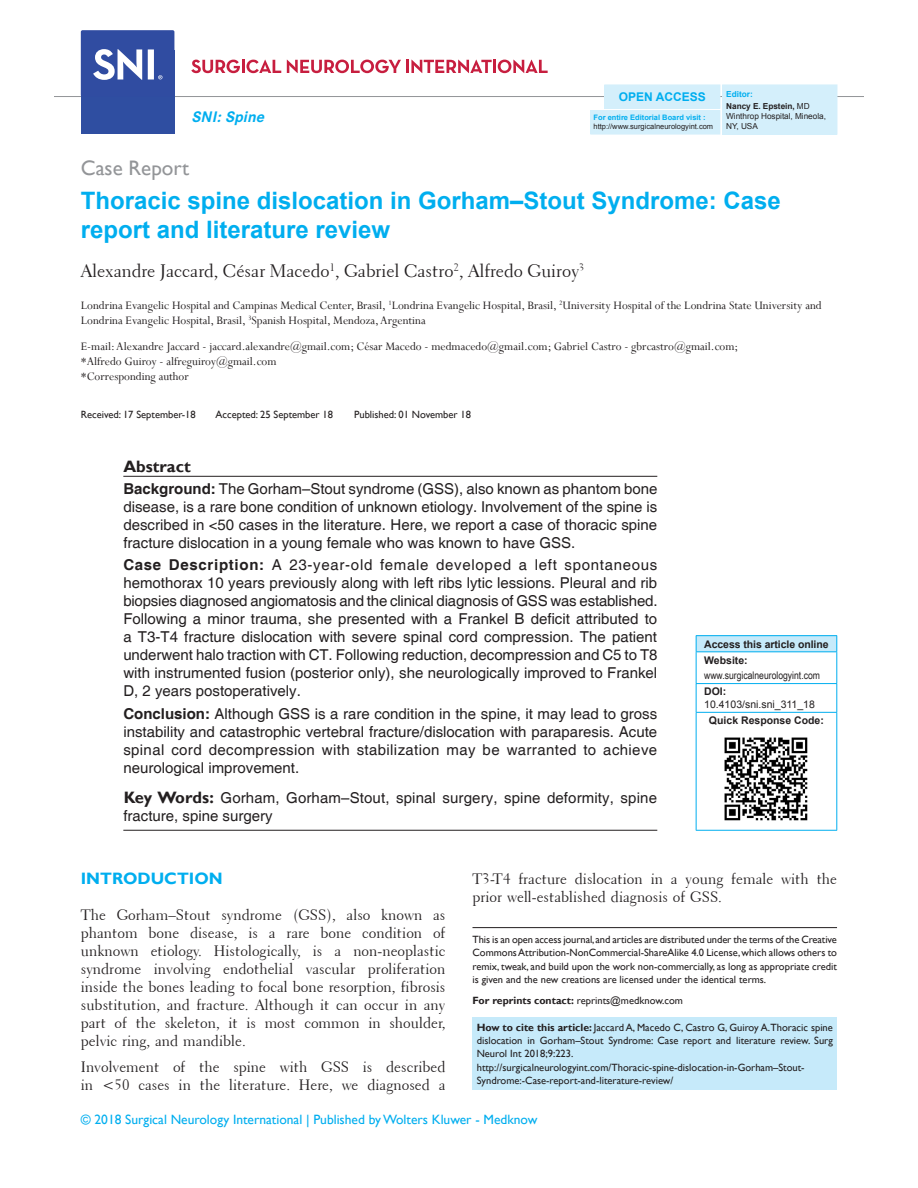
<style>
.page{position:relative;width:918px;height:1188px;background:#fff}
.page>*{position:absolute;margin:0;border:0;box-sizing:border-box;transform-origin:0 0}
.AT{font:700 24px/28.8px "Arial";color:#00aeef}
.AH{font:21px "Gill Sans";color:#939598}
.AU{font:18px "Transitional 521 BT Roman A";color:#231f20}
.t1{font:700 16.5px "Gill Sans";color:#00aeef}
.ABSH{font:700 16.5px "Gill Sans";color:#231f20}
.ABS{font:15px/18px "Helvetica";color:#231f20;text-align:justify}
.TX{font:15px/18px "Transitional 521 BT Roman A";color:#231f20}
.KWD{font:15px/18px "Helvetica";letter-spacing:.01em;color:#231f20}
.t2{font:italic 700 15px "Corporate SBQ";color:#00aeef}
.t3{font:13.5px "Gill Sans";color:#00aeef}
.AFF{font:12.75px/15px "Perpetua";color:#231f20}
.ADD{font:12.75px/15px "Perpetua";color:#231f20}
.t4{font:700 12px "Arial";color:#00aeef}
.OS{font:10.5px/13.5px "Gill Sans";color:#231f20;text-align:justify}
.Published{font:10.5px/12.6px "Gill Sans";color:#231f20;text-align:justify}
.HIS{font:10.5px "Gill Sans";color:#231f20}
.AAO{font:700 10.5px "Arial";letter-spacing:-.005em;color:#231f20}
.WEB{font:10.5px "Arial Narrow";color:#231f20}
.WEB-2{font:10.5px/12.6px "Arial";color:#231f20}
.WEB-3{font:700 10.5px "Arial";color:#231f20}
.t5{font:8.25px/9.9px "Arial";letter-spacing:-.005em;color:#231f20}
.t6{font:700 8.25px/12px "Arial";letter-spacing:-.005em;color:#231f20}
.t7{font:7.5px "Arial";color:#231f20}
.t8{font:700 7.5px "Arial";color:#00aeef}
.s1{color:#00aeef}
.s2{font-weight:400}
.s3{font-weight:700}
.s4{font-family:"Gill Sans";font-weight:700;font-size:16.5px}
</style>
<div class="page">
<hr style="left:54px;top:96px;width:810px;height:1px;background:#939598">
<div style="left:723px;top:85px;width:114px;height:49px;background:#d4effb"></div>
<div style="left:605px;top:85px;width:115px;height:23px;background:#d4effb"></div>
<div style="left:591px;top:111px;width:129px;height:23px;background:#d4effb"></div>
<div style="left:591px;top:110px;width:129px;height:24px;border:1px solid #d4effb"></div>
<div style="left:81px;top:50px;width:93px;height:84px;background:#2f4ea1"></div>
<div style="left:81px;top:30px;width:93px;height:67px;background:#304ca1;border-radius:2px"></div>
<svg style="left:191px;top:60px;width:90px;height:13px"></svg>
<svg style="left:287px;top:60px;width:261px;height:13px"></svg>
<svg style="left:93px;top:49px;width:69px;height:31px"></svg>
<hr style="left:123px;top:476px;width:534px;height:1px;background:#231f20">
<hr style="left:123px;top:830px;width:534px;height:1px;background:#231f20">
<div style="left:472px;top:1018px;width:365px;height:72px;background:#c6eafa"></div>
<hr style="left:472px;top:927px;width:365px;height:1px;background:#231f20">
<div style="left:696px;top:636px;width:141px;height:16px;background:#c6eafa"></div>
<svg style="left:696px;top:636px;width:1px;height:15px"></svg>
<svg style="left:836px;top:636px;width:1px;height:15px"></svg>
<hr style="left:696px;top:635px;width:141px;height:1px;background:#00aeef">
<hr style="left:696px;top:652px;width:1px;height:31px;background:#00aeef">
<hr style="left:836px;top:652px;width:1px;height:31px;background:#00aeef">
<hr style="left:696px;top:651px;width:141px;height:1px;background:#00aeef">
<svg style="left:696px;top:684px;width:1px;height:28px"></svg>
<svg style="left:836px;top:684px;width:1px;height:28px"></svg>
<hr style="left:696px;top:683px;width:141px;height:1px;background:#00aeef">
<hr style="left:696px;top:713px;width:1px;height:117px;background:#00aeef">
<hr style="left:836px;top:713px;width:1px;height:117px;background:#00aeef">
<hr style="left:696px;top:712px;width:141px;height:1px;background:#00aeef">
<hr style="left:696px;top:830px;width:141px;height:1px;background:#00aeef">
<img style="left:724px;top:737px;width:84px;height:84px">
<p class="t2" style="left:191px;top:108px;width:78px">SNI:Spine</p>
<p class="t4" style="left:619px;top:89px;width:88px">OPEN ACCESS</p>
<p class="t8" style="left:594px;top:113px;width:114px">For entire Editorial Board visit :</p>
<p class="t7" style="left:594px;top:122px;width:121px">http://www.surgicalneurologyint.com</p>
<p class="t6" style="left:726px;top:88px;width:85px"><span class="s1">Editor:<br></span>Nancy E. Epstein, <span class="s2">MD</span></p>
<p class="t5" style="left:726px;top:111px;width:101px">Winthrop Hospital, Mineola,<br>NY, USA</p>
<p class="AH" style="left:81px;top:156px;width:110px">Case Report</p>
<p class="AT" style="left:81px;top:187px;width:702px">Thoracic spine dislocation in Gorham–Stout Syndrome: Case report and literature review</p>
<p class="AU" style="left:81px;top:260px;width:505px">Alexandre Jaccard, César Macedo<sup>1</sup>, Gabriel Castro<sup>2</sup>, Alfredo Guiroy<sup>3</sup></p>
<p class="AFF" style="left:81px;top:298px;width:742px">Londrina Evangelic Hospital and Campinas Medical Center, Brasil, <sup>1</sup>Londrina Evangelic Hospital, Brasil, <sup>2</sup>University Hospital of the Londrina State University and<br>Londrina Evangelic Hospital, Brasil, <sup>3</sup>Spanish Hospital, Mendoza, Argentina</p>
<p class="ADD" style="left:81px;top:338px;width:659px">E‑mail:Alexandre Jaccard ‑ jaccard.alexandre@gmail.com; César Macedo ‑ medmacedo@gmail.com; Gabriel Castro ‑ gbrcastro@gmail.com; *Alfredo Guiroy ‑ alfreguiroy@gmail.com<br>*Corresponding author</p>
<p class="HIS" style="left:81px;top:408px;width:116px">Received: 17 September‑18</p>
<p class="HIS" style="left:216px;top:408px;width:119px">Accepted: 25 September 18</p>
<p class="HIS" style="left:354px;top:408px;width:118px">Published: 01 November 18</p>
<p class="ABSH" style="left:123px;top:456px;width:69px">Abstract</p>
<p class="ABS" style="left:123px;top:480px;width:536px"><span class="s3">Background:</span> The Gorham–Stout syndrome (GSS), also known as phantom bone disease, is a rare bone condition of unknown etiology. Involvement of the spine is described in &lt;50 cases in the literature. Here, we report a case of thoracic spine fracture dislocation in a young female who was known to have GSS.</p>
<p class="ABS" style="left:123px;top:557px;width:536px"><span class="s3">Case Description:</span> A 23‑year‑old female developed a left spontaneous hemothorax 10 years previously along with left ribs lytic lessions. Pleural and rib biopsies diagnosed angiomatosis and the clinical diagnosis of GSS was established.<br>Following a minor trauma, she presented with a Frankel B deficit attributed to a T3‑T4 fracture dislocation with severe spinal cord compression. The patient underwent halo traction with CT. Following reduction, decompression and C5 to T8 with instrumented fusion (posterior only), she neurologically improved to Frankel D, 2 years postoperatively.</p>
<p class="ABS" style="left:123px;top:705px;width:535px"><span class="s3">Conclusion:</span> Although GSS is a rare condition in the spine, it may lead to gross instability and catastrophic vertebral fracture/dislocation with paraparesis. Acute spinal cord decompression with stabilization may be warranted to achieve neurological improvement.</p>
<p class="KWD" style="left:123px;top:790px;width:535px"><span class="s4">Key Words:</span> Gorham, Gorham–Stout, spinal surgery, spine deformity, spine fracture, spine surgery</p>
<p class="AAO" style="left:704px;top:637px;width:126px">Access this article online</p>
<p class="WEB-3" style="left:704px;top:653px;width:45px">Website:</p>
<p class="WEB" style="left:704px;top:668px;width:117px">www.surgicalneurologyint.com</p>
<p class="WEB-2" style="left:704px;top:686px;width:112px"><span class="s3">DOI:<br></span>10.4103/sni.sni_311_18</p>
<p class="AAO" style="left:709px;top:714px;width:116px">Quick Response Code:</p>
<h1 class="t1" style="left:81px;top:868px;width:143px">INTRODUCTION</h1>
<p class="TX" style="left:81px;top:906px;width:366px;text-align:justify">The Gorham–Stout syndrome (GSS), also known as phantom bone disease, is a rare bone condition of unknown etiology. Histologically, is a non‑neoplastic syndrome involving endothelial vascular proliferation inside the bones leading to focal bone resorption, fibrosis substitution, and fracture. Although it can occur in any part of the skeleton, it is most common in shoulder, pelvic ring, and mandible.</p>
<p class="TX" style="left:81px;top:1058px;width:366px">Involvement of the spine with GSS is described in &lt;50 cases in the literature. Here, we diagnosed a</p>
<p class="TX" style="left:472px;top:870px;width:366px">T3‑T4 fracture dislocation in a young female with the prior well‑established diagnosis of GSS.</p>
<p class="OS" style="left:472px;top:933px;width:366px">This is an open access journal, and articles are distributed under the terms of the Creative Commons Attribution-NonCommercial-ShareAlike 4.0 License, which allows others to remix, tweak, and build upon the work non-commercially, as long as appropriate credit is given and the new creations are licensed under the identical terms.</p>
<p class="OS" style="left:472px;top:994px;width:212px"><span class="s3">For reprints contact:</span> reprints@medknow.com</p>
<p class="Published" style="left:477px;top:1022px;width:358px"><span class="s3">How to cite this article:</span> Jaccard A, Macedo C, Castro G, Guiroy A.Thoracic spine dislocation in Gorham–Stout Syndrome: Case report and literature review. Surg Neurol Int 2018;9:223.</p>
<p class="Published" style="left:477px;top:1062px;width:329px">http://surgicalneurologyint.com/Thoracic-spine-dislocation-in-Gorham–Stout-<br>Syndrome:-Case-report-and-literature-review/</p>
<p class="t3" style="left:81px;top:1112px;width:458px">© 2018 Surgical Neurology International | Published by Wolters Kluwer - Medknow</p>
</div>
